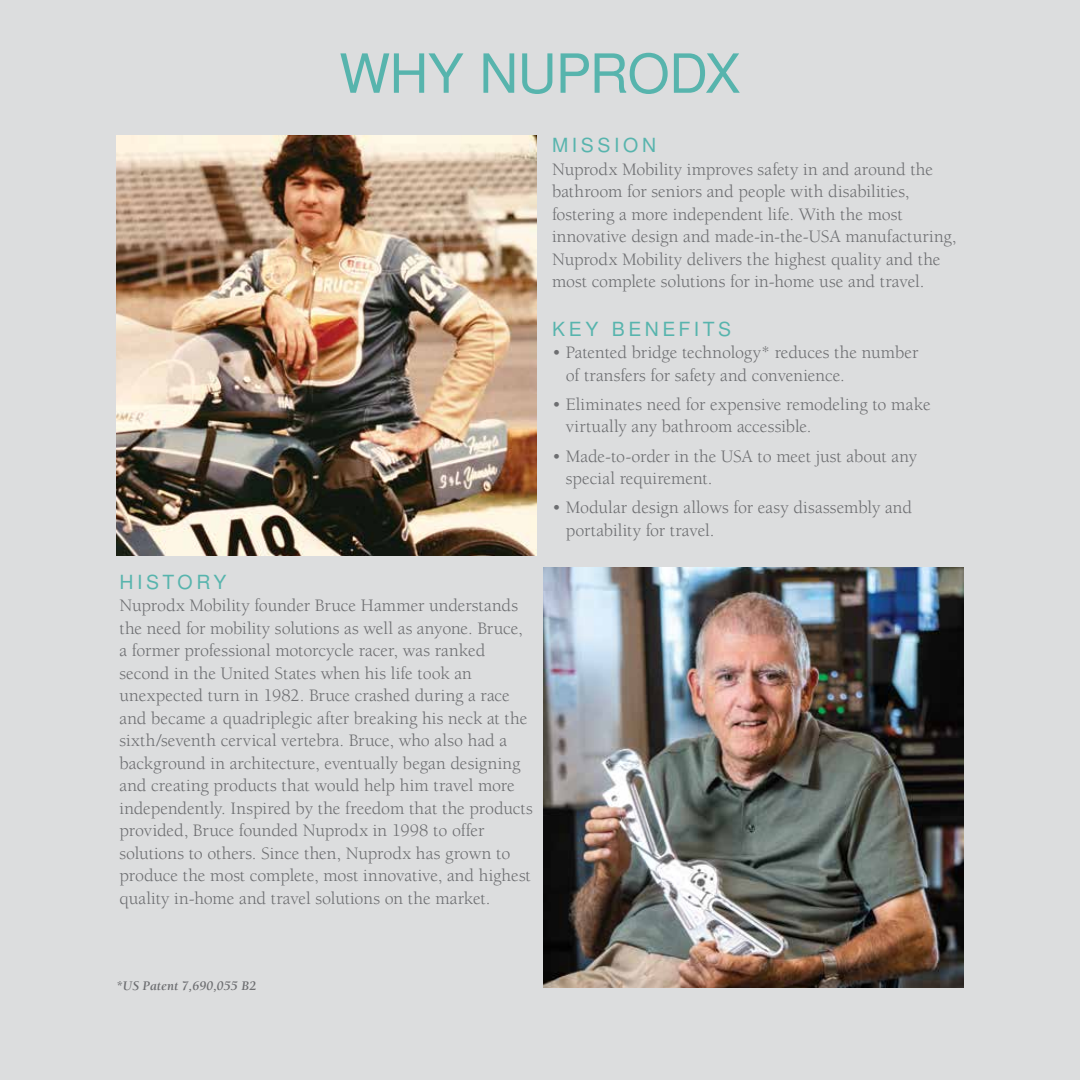
<style>
.page{position:relative;width:1080px;height:1080px;background:#dcddde}
.page>*{position:absolute;margin:0;border:0;box-sizing:border-box;transform-origin:0 0}
.t1{font:54px "Nimbus San L";letter-spacing:-.015em;color:#57b4ad}
.t2{font:19.5px "Nimbus San L";letter-spacing:.185em;color:#57b4ad}
.t3{font:18px/22.5px "Berkeley Std";letter-spacing:-.005em;color:#6d6e71}
.t4{font:italic 700 13.5px "Berkeley Std";color:#6d6e71}
</style>
<div class="page">
<img style="left:544px;top:567px;width:420px;height:420px">
<img style="left:116px;top:135px;width:420px;height:420px">
<h1 class="t1" style="left:339px;top:35px;width:403px">WHY NUPRODX</h1>
<p class="t2" style="left:552px;top:132px;width:106px">MISSION</p>
<p class="t3" style="left:552px;top:158px;width:406px">Nuprodx Mobility improves safety in and around the bathroom for seniors and people with disabilities, fostering a more independent life. With the most innovative design and made-in-the-USA manufacturing, Nuprodx Mobility delivers the highest quality and the most complete solutions for in-home use and travel.</p>
<p class="t2" style="left:119px;top:568px;width:109px">HISTORY</p>
<p class="t3" style="left:119px;top:595px;width:415px">Nuprodx Mobility founder Bruce Hammer understands the need for mobility solutions as well as anyone. Bruce, a former professional motorcycle racer, was ranked second in the United States when his life took an unexpected turn in 1982. Bruce crashed during a race and became a quadriplegic after breaking his neck at the sixth/seventh cervical vertebra. Bruce, who also had a background in architecture, eventually began designing and creating products that would help him travel more independently. Inspired by the freedom that the products provided, Bruce founded Nuprodx in 1998 to offer solutions to others. Since then, Nuprodx has grown to produce the most complete, most innovative, and highest quality in-home and travel solutions on the market.</p>
<p class="t2" style="left:552px;top:315px;width:181px">KEY BENEFITS</p>
<p class="t3" style="left:566px;top:342px;width:354px;text-indent:-14px">• Patented bridge technology* reduces the number of transfers for safety and convenience.</p>
<p class="t3" style="left:566px;top:393px;width:367px;text-indent:-14px">• Eliminates need for expensive remodeling to make virtually any bathroom accessible.</p>
<p class="t3" style="left:566px;top:445px;width:353px;text-indent:-14px">• Made-to-order in the USA to meet just about any special requirement.</p>
<p class="t3" style="left:566px;top:497px;width:348px;text-indent:-14px">• Modular design allows for easy disassembly and portability for travel.</p>
<p class="t4" style="left:116px;top:979px;width:142px">*US Patent 7,690,055 B2</p>
</div>
